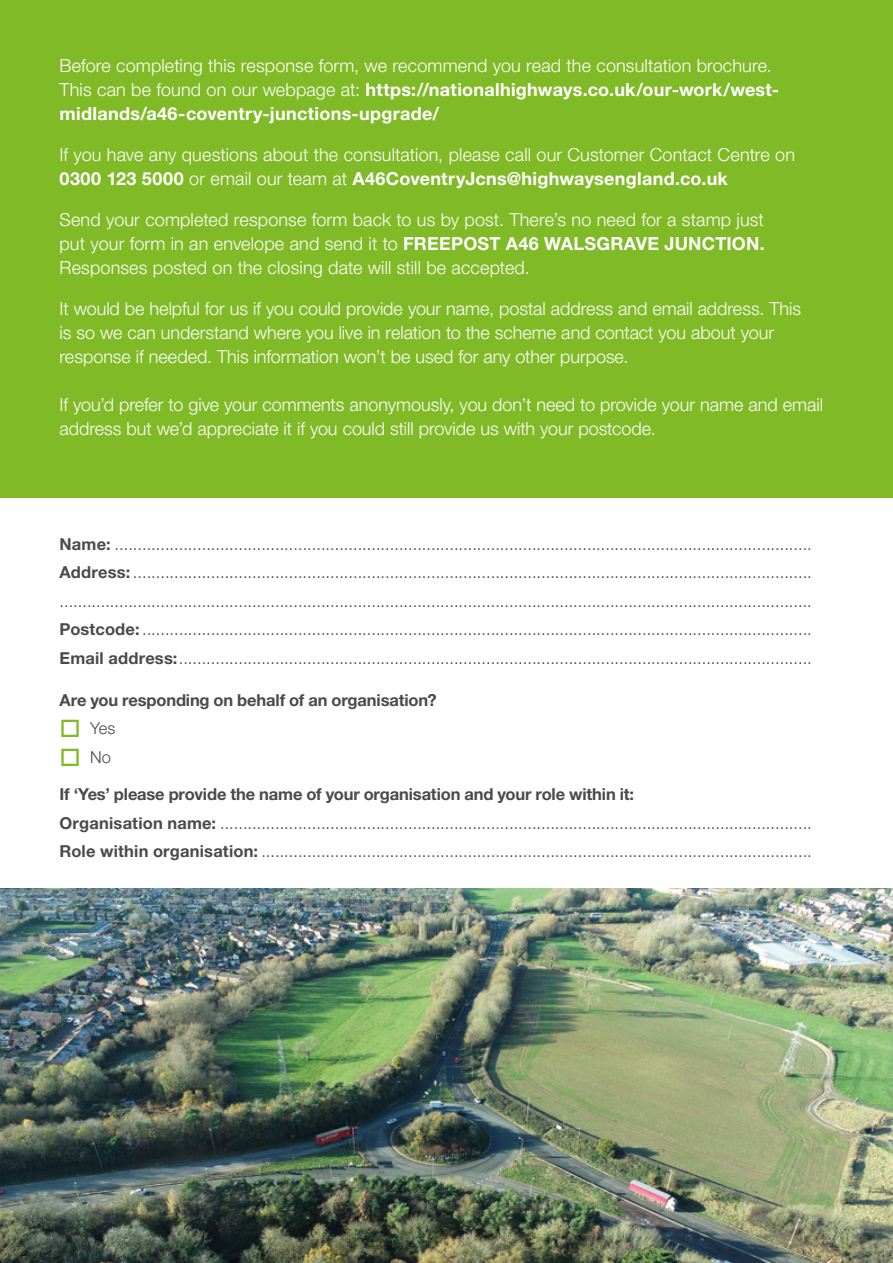
<style>
.page{position:relative;width:893px;height:1263px;background:#fff}
.page>*{position:absolute;margin:0;border:0;box-sizing:border-box;transform-origin:0 0}
.t1{font:300 18px/24px "Helvetica Neue LT Pro";color:#fff}
.Body_text{font:300 16.5px/28.5px "Helvetica Neue LT Pro";color:#4a4a49}
.Body_text-2{font:700 16.5px "Helvetica Neue LT Pro";letter-spacing:-.01em;color:#4a4a49}
.s1{font-weight:700}
.s2{color:#80ba27}
</style>
<div class="page">
<div style="left:0;top:0;width:893px;height:497px;background:#80ba27"></div>
<img style="left:0;top:889px;width:893px;height:374px">
<p class="t1" style="left:60px;top:53px;width:721px">Before completing this response form, we recommend you read the consultation brochure.<br>This can be found on our webpage at: <span class="s1">https://nationalhighways.co.uk/our-work/west&shy;midlands/a46-coventry-junctions-upgrade/</span></p>
<p class="t1" style="left:60px;top:142px;width:737px">If you have any questions about the consultation, please call our Customer Contact Centre on<br><span class="s1">0300 123 5000</span> or email our team at <span class="s1">A46CoventryJcns@highwaysengland.co.uk</span></p>
<p class="t1" style="left:60px;top:207px;width:707px;text-align:justify">Send your completed response form back to us by post. There’s no need for a stamp just put your form in an envelope and send it to <span class="s1">FREEPOST A46 WALSGRAVE JUNCTION.<br></span>Responses posted on the closing date will still be accepted.</p>
<p class="t1" style="left:60px;top:296px;width:743px">It would be helpful for us if you could provide your name, postal address and email address. This is so we can understand where you live in relation to the scheme and contact you about your response if needed. This information won’t be used for any other purpose.</p>
<p class="t1" style="left:60px;top:392px;width:765px">If you’d prefer to give your comments anonymously, you don’t need to provide your name and email address but we’d appreciate it if you could still provide us with your postcode.</p>
<p class="Body_text" style="left:60px;top:529px;width:754px"><span class="s1">Name:</span> ........................................................................................................................................................</p>
<p class="Body_text" style="left:60px;top:558px;width:754px"><span class="s1">Address:</span> ....................................................................................................................................................</p>
<p class="Body_text" style="left:60px;top:586px;width:754px">....................................................................................................................................................................</p>
<p class="Body_text" style="left:60px;top:615px;width:754px"><span class="s1">Postcode:</span> ..................................................................................................................................................<br><span class="s1">Email address:</span>..........................................................................................................................................</p>
<p class="Body_text-2" style="left:60px;top:690px;width:379px">Are you responding on behalf of an organisation?</p>
<p class="Body_text" style="left:60px;top:714px;width:57px"><span class="s2">□</span> Yes</p>
<p class="Body_text" style="left:60px;top:742px;width:53px"><span class="s2">□</span> No</p>
<p class="Body_text-2" style="left:60px;top:784px;width:576px">If ‘Yes’ please provide the name of your organisation and your role within it:</p>
<p class="Body_text" style="left:60px;top:808px;width:754px"><span class="s1">Organisation name:</span> .................................................................................................................................</p>
<p class="Body_text" style="left:60px;top:837px;width:754px"><span class="s1">Role within organisation:</span> ........................................................................................................................</p>
</div>
